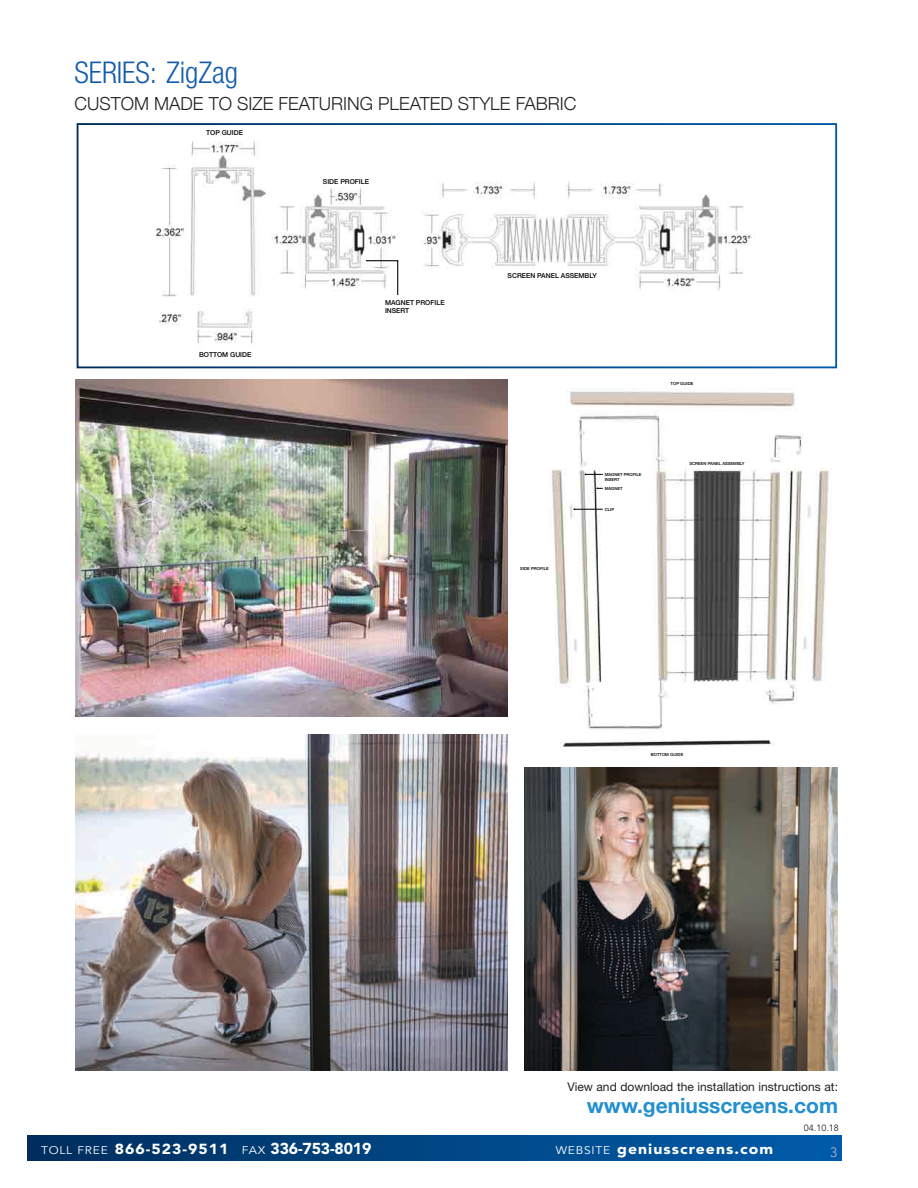
<style>
.page{position:relative;width:918px;height:1188px;background:#fff}
.page>*{position:absolute;margin:0;border:0;box-sizing:border-box;transform-origin:0 0}
.t1{font:300 condensed 30px "Helvetica Neue";letter-spacing:-.005em;color:#135cab}
.t2{font:700 21px "Helvetica Neue";color:#238fcf}
.t3{font:300 18px "Helvetica Neue";color:#231f20}
.Body_Text{font:900 14.55px "Avenir";letter-spacing:.065em;color:#fff;scale:1.09 1}
.t4{font:300 13.5px "Avenir";color:#bcbdc0}
.t5{font:12px "Helvetica Neue";color:#231f20}
.Body_Text-2{font:9px "Avenir";color:#231f20}
.t6{font:500 6.75px/8.2px "Helvetica Neue";color:#000}
.t7{font:500 4.2px/5.1px "Helvetica Neue";color:#000}
.s1{font-weight:400;font-size:11.1px}
.s2{font-size:15.75px}
</style>
<div class="page">
<img style="left:156px;top:141px;width:596px;height:202px">
<svg style="left:365px;top:260px;width:34px;height:36px"></svg>
<div style="left:77px;top:123px;width:760px;height:245px;border:2px solid #fff"></div>
<div style="left:27px;top:1135px;width:814px;height:26px;background:linear-gradient(to right,#002f5e,#015caa)"></div>
<img style="left:507px;top:379px;width:322px;height:384px">
<svg style="left:584px;top:473px;width:19px;height:2px"></svg>
<svg style="left:596px;top:487px;width:7px;height:2px"></svg>
<svg style="left:573px;top:508px;width:30px;height:2px"></svg>
<img style="left:76px;top:735px;width:431px;height:336px">
<img style="left:76px;top:380px;width:431px;height:336px">
<img style="left:524px;top:768px;width:313px;height:302px">
<p class="t1" style="left:75px;top:55px;width:165px">SERIES: ZigZag</p>
<p class="t3" style="left:75px;top:92px;width:503px">CUSTOM MADE TO SIZE FEATURING PLEATED STYLE FABRIC</p>
<p class="t6" style="left:206px;top:128px;width:38px">TOP GUIDE</p>
<p class="t6" style="left:199px;top:350px;width:54px">BOTTOM GUIDE</p>
<p class="t6" style="left:323px;top:177px;width:48px">SIDE PROFILE</p>
<p class="t6" style="left:385px;top:298px;width:61px">MAGNET PROFILE<br>INSERT</p>
<p class="t6" style="left:508px;top:271px;width:91px">SCREEN PANEL ASSEMBLY</p>
<p class="t7" style="left:520px;top:566px;width:30px">SIDE PROFILE</p>
<p class="t7" style="left:671px;top:381px;width:24px">TOP GUIDE</p>
<p class="t7" style="left:605px;top:472px;width:38px">MAGNET PROFILE<br>INSERT</p>
<p class="t7" style="left:605px;top:486px;width:19px">MAGNET</p>
<p class="t7" style="left:605px;top:507px;width:11px">CLIP</p>
<p class="t7" style="left:690px;top:461px;width:57px">SCREEN PANEL ASSEMBLY</p>
<p class="t7" style="left:651px;top:752px;width:34px">BOTTOM GUIDE</p>
<p class="t5" style="left:568px;top:1080px;width:272px">View and download the installation instructions at:</p>
<p class="t2" style="left:587px;top:1093px;width:253px">www.geniusscreens.com</p>
<h3 class="t4" style="left:830px;top:1144px;width:9px">3</h3>
<p class="Body_Text-2" style="left:804px;top:1123px;width:37px">04.10.18</p>
<p class="Body_Text" style="left:41px;top:1140px;width:305px"><span class="s1">TOLL FREE</span> 866-523-9511 <span class="s1">FAX</span> <span class="s2">336-753-8019</span></p>
<p class="Body_Text" style="left:556px;top:1140px;width:201px"><span class="s1">WEBSITE</span> geniusscreens.com</p>
</div>
